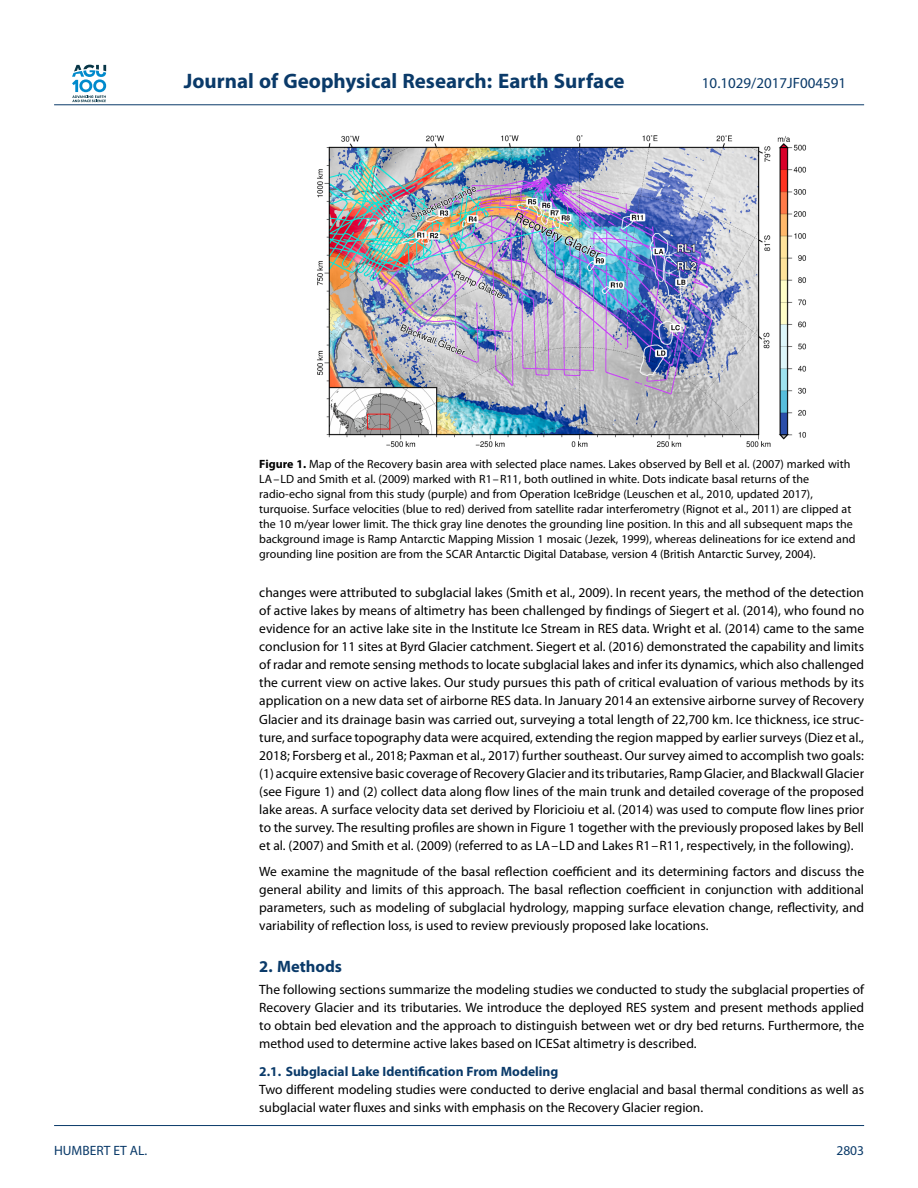
<style>
.page{position:relative;width:918px;height:1188px;background:#fff}
.page>*{position:absolute;margin:0;border:0;box-sizing:border-box;transform-origin:0 0}
.t1{font:700 21px "Myriad Pro";color:#0a3a69}
.t2{font:700 16.5px "Myriad Pro";color:#0a3a69}
.t3{font:15px "Myriad Pro";color:#0a3a69}
.t4{font:13.5px/18.1px "Myriad Pro";color:#000;text-align:justify}
.t5{font:700 13.5px "Myriad Pro";color:#0a3a69}
.t6{font:13.5px "Myriad Pro";color:#0a3a69}
.t7{font:12px/15px "Myriad Pro";color:#000}
.s1{font-weight:700}
</style>
<div class="page">
<svg style="left:72px;top:65px;width:34px;height:37px"></svg>
<hr style="left:54px;top:104px;width:810px;height:1px;background:#0a3a69">
<img style="left:317px;top:135px;width:489px;height:312px">
<hr style="left:54px;top:1125px;width:810px;height:1px;background:#0a3a69">
<h1 class="t1" style="left:184px;top:73px;width:442px">Journal of Geophysical Research: Earth Surface</h1>
<p class="t3" style="left:702px;top:78px;width:146px">10.1029/2017JF004591</p>
<p class="t7" style="left:259px;top:458px;width:598px"><span class="s1">Figure 1.</span> Map of the Recovery basin area with selected place names. Lakes observed by Bell et al. (2007) marked with LA–LD and Smith et al. (2009) marked with R1–R11, both outlined in white. Dots indicate basal returns of the radio-echo signal from this study (purple) and from Operation IceBridge (Leuschen et al., 2010, updated 2017), turquoise. Surface velocities (blue to red) derived from satellite radar interferometry (Rignot et al., 2011) are clipped at the 10 m/year lower limit. The thick gray line denotes the grounding line position. In this and all subsequent maps the background image is Ramp Antarctic Mapping Mission 1 mosaic (Jezek, 1999), whereas delineations for ice extend and grounding line position are from the SCAR Antarctic Digital Database, version 4 (British Antarctic Survey, 2004).</p>
<p class="t4" style="left:259px;top:584px;width:606px">changes were attributed to subglacial lakes (Smith et al., 2009). In recent years, the method of the detection of active lakes by means of altimetry has been challenged by findings of Siegert et al. (2014), who found no evidence for an active lake site in the Institute Ice Stream in RES data. Wright et al. (2014) came to the same conclusion for 11 sites at Byrd Glacier catchment. Siegert et al. (2016) demonstrated the capability and limits of radar and remote sensing methods to locate subglacial lakes and infer its dynamics, which also challenged the current view on active lakes. Our study pursues this path of critical evaluation of various methods by its application on a new data set of airborne RES data. In January 2014 an extensive airborne survey of Recovery Glacier and its drainage basin was carried out, surveying a total length of 22,700 km. Ice thickness, ice struc&shy;ture, and surface topography data were acquired, extending the region mapped by earlier surveys (Diez et al., 2018; Forsberg et al., 2018; Paxman et al., 2017) further southeast. Our survey aimed to accomplish two goals: (1) acquire extensive basic coverage of Recovery Glacier and its tributaries, Ramp Glacier, and Blackwall Glacier (see Figure 1) and (2) collect data along flow lines of the main trunk and detailed coverage of the proposed lake areas. A surface velocity data set derived by Floricioiu et al. (2014) was used to compute flow lines prior to the survey. The resulting profiles are shown in Figure 1 together with the previously proposed lakes by Bell et al. (2007) and Smith et al. (2009) (referred to as LA–LD and Lakes R1–R11, respectively, in the following).</p>
<p class="t4" style="left:259px;top:863px;width:606px">We examine the magnitude of the basal reflection coefficient and its determining factors and discuss the general ability and limits of this approach. The basal reflection coefficient in conjunction with additional parameters, such as modeling of subglacial hydrology, mapping surface elevation change, reflectivity, and variability of reflection loss, is used to review previously proposed lake locations.</p>
<p class="t2" style="left:259px;top:960px;width:84px">2. Methods</p>
<p class="t4" style="left:259px;top:981px;width:606px">The following sections summarize the modeling studies we conducted to study the subglacial properties of Recovery Glacier and its tributaries. We introduce the deployed RES system and present methods applied to obtain bed elevation and the approach to distinguish between wet or dry bed returns. Furthermore, the method used to determine active lakes based on ICESat altimetry is described.</p>
<p class="t5" style="left:259px;top:1066px;width:301px">2.1. Subglacial Lake Identification From Modeling</p>
<p class="t4" style="left:259px;top:1082px;width:606px">Two different modeling studies were conducted to derive englacial and basal thermal conditions as well as subglacial water fluxes and sinks with emphasis on the Recovery Glacier region.</p>
<p class="t6" style="left:54px;top:1145px;width:95px">HUMBERT ET AL.</p>
<p class="t6" style="left:836px;top:1145px;width:29px">2803</p>
</div>
